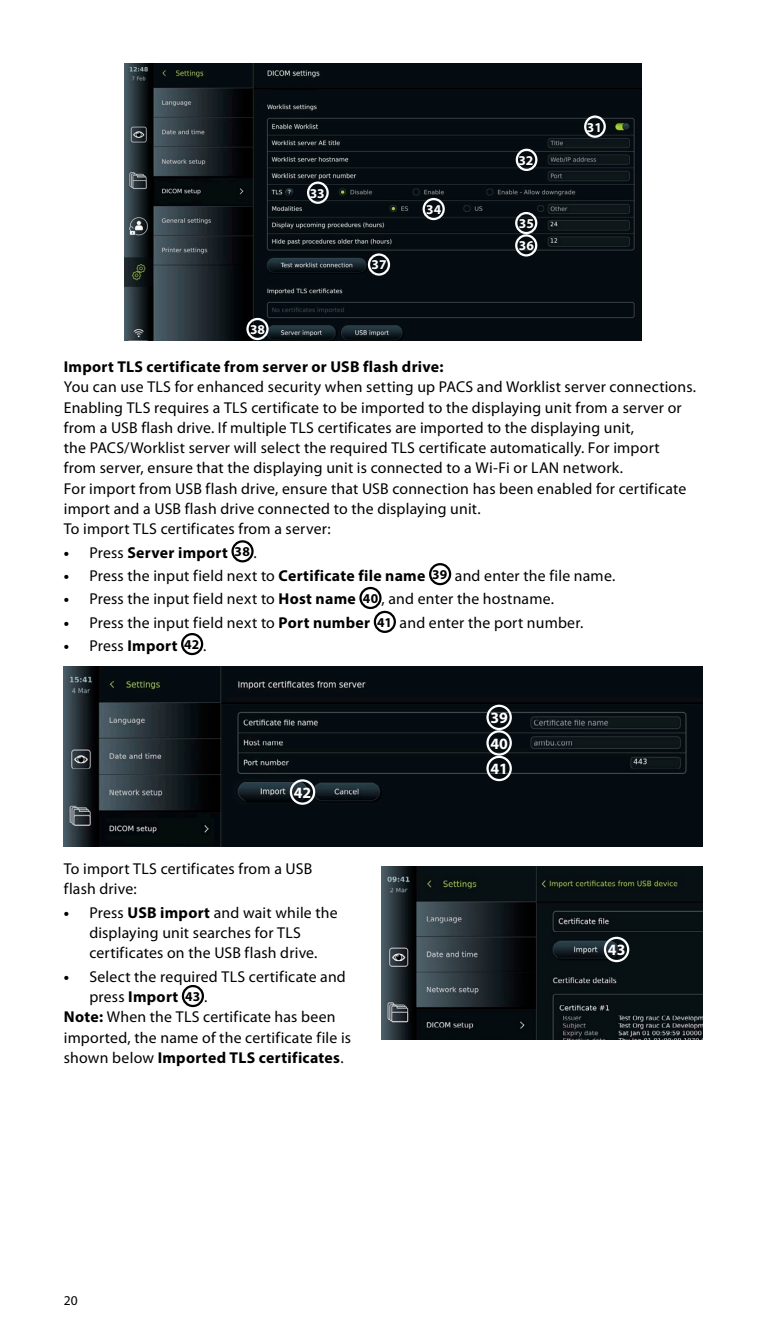
<style>
.page{position:relative;width:766px;height:1340px;background:#fff}
.page>*{position:absolute;margin:0;border:0;box-sizing:border-box;transform-origin:0 0}
.t1{font:15.75px/20.2px "Myriad Pro";letter-spacing:.015em;color:#000}
.t2{font:700 15.75px "Myriad Pro";letter-spacing:.02em;color:#000}
.t3{font:700 15.75px/25.4px "Myriad Pro";color:#fff;text-align:justify}
.t4{font:700 13.5px "Myriad Pro";color:#fff}
.t5{font:13.5px "Myriad Pro";color:#000}
.s1{font-weight:400}
.s2{font-size:13.5px}
.s3{font-weight:700}
.s4{font-weight:700;font-size:13.5px}
</style>
<div class="page">
<img style="left:124px;top:64px;width:517px;height:276px">
<div style="left:584px;top:115px;width:21px;height:23px;border:2px solid #fff;border-radius:50%"></div>
<div style="left:368px;top:253px;width:22px;height:23px;border:2px solid #fff;border-radius:50%"></div>
<div style="left:515px;top:212px;width:22px;height:22px;border:2px solid #fff;border-radius:50%"></div>
<div style="left:515px;top:149px;width:22px;height:22px;border:2px solid #fff;border-radius:50%"></div>
<div style="left:307px;top:181px;width:21px;height:23px;border:2px solid #fff;border-radius:50%"></div>
<div style="left:515px;top:234px;width:22px;height:22px;border:2px solid #fff;border-radius:50%"></div>
<div style="left:422px;top:198px;width:22px;height:22px;border:2px solid #fff;border-radius:50%"></div>
<div style="left:246px;top:318px;width:22px;height:22px;border:2px solid #fff;border-radius:50%"></div>
<div style="left:231px;top:540px;width:22px;height:22px;border:2px solid #000;border-radius:50%"></div>
<div style="left:429px;top:563px;width:22px;height:22px;border:2px solid #000;border-radius:50%"></div>
<div style="left:359px;top:587px;width:22px;height:22px;border:2px solid #000;border-radius:50%"></div>
<div style="left:373px;top:611px;width:23px;height:22px;border:2px solid #000;border-radius:50%"></div>
<div style="left:181px;top:633px;width:22px;height:22px;border:2px solid #000;border-radius:50%"></div>
<img style="left:64px;top:666px;width:638px;height:181px">
<img style="left:232px;top:778px;width:81px;height:26px;border-radius:12px">
<div style="left:486px;top:704px;width:25px;height:26px;border:2px solid #fff;border-radius:50%"></div>
<div style="left:486px;top:730px;width:25px;height:25px;border:2px solid #fff;border-radius:50%"></div>
<div style="left:486px;top:755px;width:25px;height:26px;border:2px solid #fff;border-radius:50%"></div>
<div style="left:290px;top:779px;width:25px;height:25px;border:2px solid #fff;border-radius:50%"></div>
<div style="left:182px;top:984px;width:22px;height:23px;border:2px solid #000;border-radius:50%"></div>
<img style="left:381px;top:866px;width:321px;height:173px">
<div style="left:603px;top:936px;width:26px;height:26px;border:2px solid #fff;border-radius:50%"></div>
<p class="t4" style="left:309px;top:184px;width:17px">33</p>
<p class="t4" style="left:371px;top:256px;width:17px">37</p>
<p class="t4" style="left:426px;top:200px;width:17px">34</p>
<p class="t4" style="left:518px;top:151px;width:17px">32</p>
<p class="t4" style="left:518px;top:214px;width:17px">35</p>
<p class="t4" style="left:518px;top:237px;width:17px">36</p>
<p class="t4" style="left:586px;top:118px;width:17px">31</p>
<p class="t4" style="left:250px;top:320px;width:17px">38</p>
<p class="t2" style="left:64px;top:356px;width:381px">Import TLS certificate from server or USB flash drive:</p>
<p class="t1" style="left:64px;top:376px;width:633px">You can use TLS for enhanced security when setting up PACS and Worklist server connections.<br>Enabling TLS requires a TLS certificate to be imported to the displaying unit from a server or from a USB flash drive. If multiple TLS certificates are imported to the displaying unit,<br>the PACS/Worklist server will select the required TLS certificate automatically. For import<br>from server, ensure that the displaying unit is connected to a Wi-Fi or LAN network.<br>For import from USB flash drive, ensure that USB connection has been enabled for certificate import and a USB flash drive connected to the displaying unit.<br>To import TLS certificates from a server:</p>
<p class="t2" style="left:64px;top:542px;width:194px">• <span class="s1">Press</span> Server import <span class="s2">38</span> <span class="s1">.</span></p>
<p class="t1" style="left:64px;top:565px;width:553px"><span class="s3">•</span> Press the input field next to <span class="s3">Certificate file name</span> <span class="s4">39</span> and enter the file name.</p>
<p class="t1" style="left:64px;top:589px;width:491px"><span class="s3">•</span> Press the input field next to <span class="s3">Host name</span> <span class="s4">40</span> , and enter the hostname.</p>
<p class="t1" style="left:64px;top:612px;width:521px"><span class="s3">•</span> Press the input field next to <span class="s3">Port number</span> <span class="s4">41</span> and enter the port number.</p>
<p class="t2" style="left:64px;top:635px;width:144px">• <span class="s1">Press</span> Import <span class="s2">42</span> <span class="s1">.</span></p>
<p class="t3" style="left:294px;top:779px;width:19px">42</p>
<p class="t1" style="left:64px;top:858px;width:250px">To import TLS certificates from a USB flash drive:</p>
<p class="t1" style="left:89px;top:902px;width:250px;text-indent:-26px"><span class="s3">•</span> Press <span class="s3">USB import</span> and wait while the displaying unit searches for TLS certificates on the USB flash drive.</p>
<p class="t1" style="left:64px;top:966px;width:283px"><span class="s3">•</span> Select the required TLS certificate and</p>
<p class="t1" style="left:89px;top:986px;width:119px">press <span class="s3">Import</span> <span class="s4">43</span> .</p>
<p class="t1" style="left:64px;top:1006px;width:273px"><span class="s3">Note:</span> When the TLS certificate has been</p>
<p class="t1" style="left:64px;top:1027px;width:289px">imported, the name of the certificate file is</p>
<p class="t2" style="left:64px;top:1047px;width:281px"><span class="s1">shown below</span> Imported TLS certificates<span class="s1">.</span></p>
<p class="t5" style="left:64px;top:1292px;width:15px">20</p>
<p class="t3" style="left:490px;top:704px;width:19px">39<br>40<br>41</p>
<p class="t3" style="left:607px;top:936px;width:19px">43</p>
</div>
